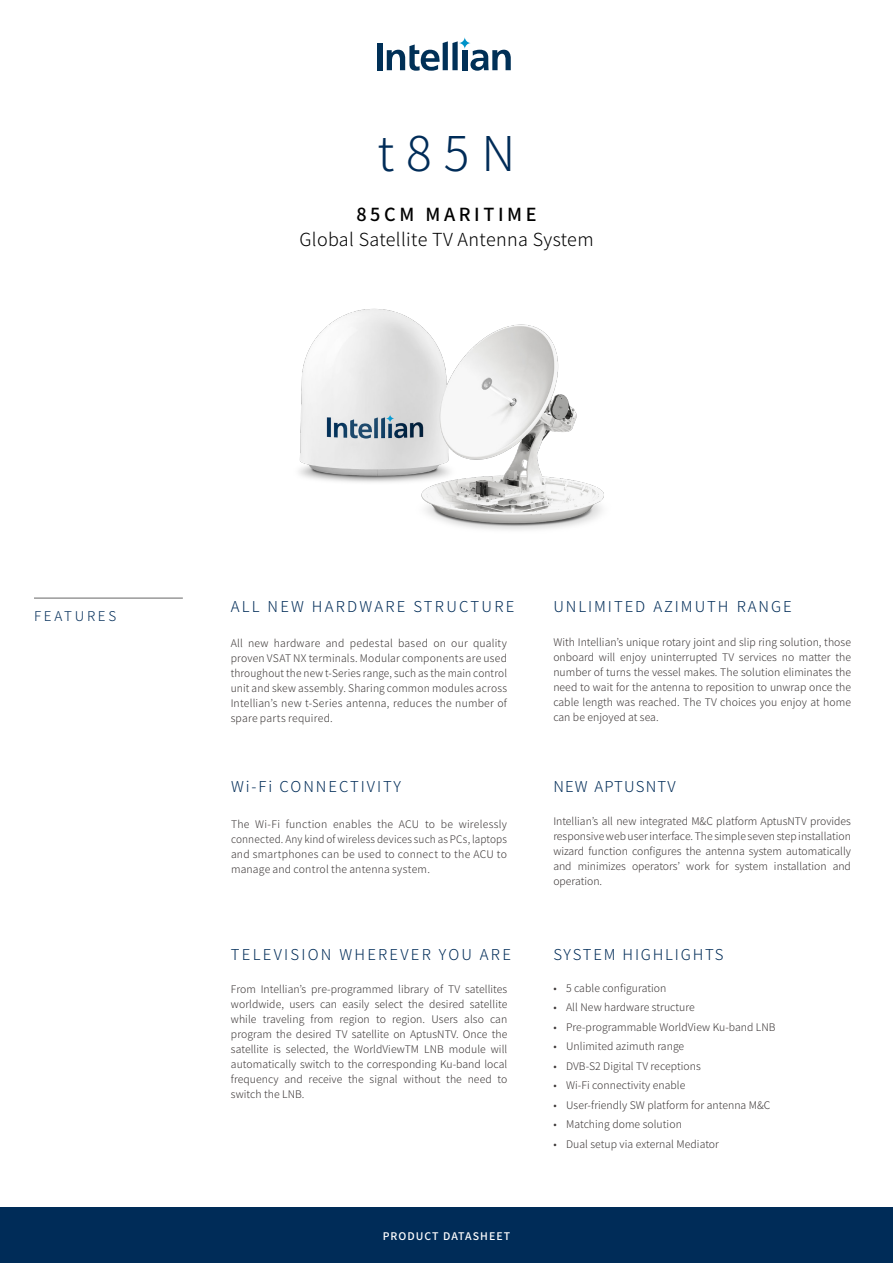
<style>
.page{position:relative;width:893px;height:1263px;background:#fff}
.page>*{position:absolute;margin:0;border:0;box-sizing:border-box;transform-origin:0 0}
.t1{font:300 48px "Noto Sans KR";color:#002c58}
.t2{font:300 18px "Noto Sans KR";letter-spacing:.02em;color:#000}
.t3{font:500 18px "Noto Sans KR";letter-spacing:.2em;color:#000}
.t4{font:300 15px "Noto Sans KR";letter-spacing:.13em;color:#002c58}
.t5{font:300 15px "Noto Sans KR";letter-spacing:.15em;color:#002c58}
.t6{font:300 15px "Noto Sans KR";letter-spacing:.08em;color:#002c58}
.t7{font:300 13.5px "Noto Sans CJ Kkr";letter-spacing:.2em;color:#002c58}
.t8{font:300 10.5px/15px "Noto Sans CJ Kkr";letter-spacing:.005em;color:#3c3737;text-align:justify}
.t9{font:300 10.5px/15px "Noto Sans CJ Kkr";letter-spacing:.02em;color:#3b3635;text-align:justify}
.t10{font:500 10.5px "Noto Sans KR";letter-spacing:.1em;color:#fff}
</style>
<div class="page">
<hr style="left:34px;top:598px;width:149px;height:1px;background:#666">
<div style="left:0;top:1208px;width:893px;height:55px;background:#002c58"></div>
<div style="left:377px;top:43px;width:5px;height:27px;background:#003057"></div>
<svg style="left:387px;top:38px;width:124px;height:33px"></svg>
<img style="left:299px;top:308px;width:305px;height:222px">
<h1 class="t1" style="left:377px;top:126px;width:140px">t85N</h1>
<h2 class="t3" style="left:356px;top:204px;width:182px">85CM MARITIME</h2>
<h2 class="t2" style="left:299px;top:229px;width:296px">Global Satellite TV Antenna System</h2>
<p class="t7" style="left:34px;top:608px;width:84px">FEATURES</p>
<h3 class="t5" style="left:231px;top:598px;width:285px">ALL NEW HARDWARE STRUCTURE</h3>
<p class="t9" style="left:231px;top:636px;width:278px">All new hardware and pedestal based on our quality proven VSAT NX terminals. Modular components are used throughout the new t-Series range, such as the main control unit and skew assembly. Sharing common modules across Intellian’s new t-Series antenna, reduces the number of spare parts required.</p>
<h3 class="t4" style="left:231px;top:778px;width:172px">Wi-Fi CONNECTIVITY</h3>
<p class="t8" style="left:231px;top:817px;width:278px">The Wi-Fi function enables the ACU to be wirelessly connected. Any kind of wireless devices such as PCs, laptops and smartphones can be used to connect to the ACU to manage and control the antenna system.</p>
<h3 class="t5" style="left:231px;top:946px;width:281px">TELEVISION WHEREVER YOU ARE</h3>
<p class="t8" style="left:231px;top:982px;width:278px">From Intellian’s pre-programmed library of TV satellites worldwide, users can easily select the desired satellite while traveling from region to region. Users also can program the desired TV satellite on AptusNTV. Once the satellite is selected, the WorldViewTM LNB module will automatically switch to the corresponding Ku-band local frequency and receive the signal without the need to switch the LNB.</p>
<p class="t10" style="left:383px;top:1230px;width:129px">PRODUCT DATASHEET</p>
<h3 class="t4" style="left:553px;top:598px;width:240px">UNLIMITED AZIMUTH RANGE</h3>
<p class="t8" style="left:553px;top:635px;width:299px">With Intellian’s unique rotary joint and slip ring solution, those onboard will enjoy uninterrupted TV services no matter the number of turns the vessel makes. The solution eliminates the need to wait for the antenna to reposition to unwrap once the cable length was reached. The TV choices you enjoy at home can be enjoyed at sea.</p>
<h3 class="t6" style="left:553px;top:778px;width:124px">NEW APTUSNTV</h3>
<p class="t8" style="left:553px;top:814px;width:299px">Intellian’s all new integrated M&amp;C platform AptusNTV provides responsive web user interface. The simple seven step installation wizard function configures the antenna system automatically and minimizes operators’ work for system installation and operation.</p>
<h3 class="t4" style="left:553px;top:946px;width:172px">SYSTEM HIGHLIGHTS</h3>
<p class="t8" style="left:553px;top:980px;width:115px">• 5 cable configuration</p>
<p class="t8" style="left:553px;top:1000px;width:143px">• All New hardware structure</p>
<p class="t8" style="left:553px;top:1019px;width:224px">• Pre-programmable WorldView Ku-band LNB</p>
<p class="t8" style="left:553px;top:1039px;width:132px">• Unlimited azimuth range</p>
<p class="t8" style="left:553px;top:1058px;width:149px">• DVB-S2 Digital TV receptions</p>
<p class="t8" style="left:553px;top:1078px;width:134px">• Wi-Fi connectivity enable</p>
<p class="t8" style="left:553px;top:1097px;width:219px">• User-friendly SW platform for antenna M&amp;C</p>
<p class="t8" style="left:553px;top:1117px;width:130px">• Matching dome solution</p>
<p class="t8" style="left:553px;top:1136px;width:167px">• Dual setup via external Mediator</p>
</div>
